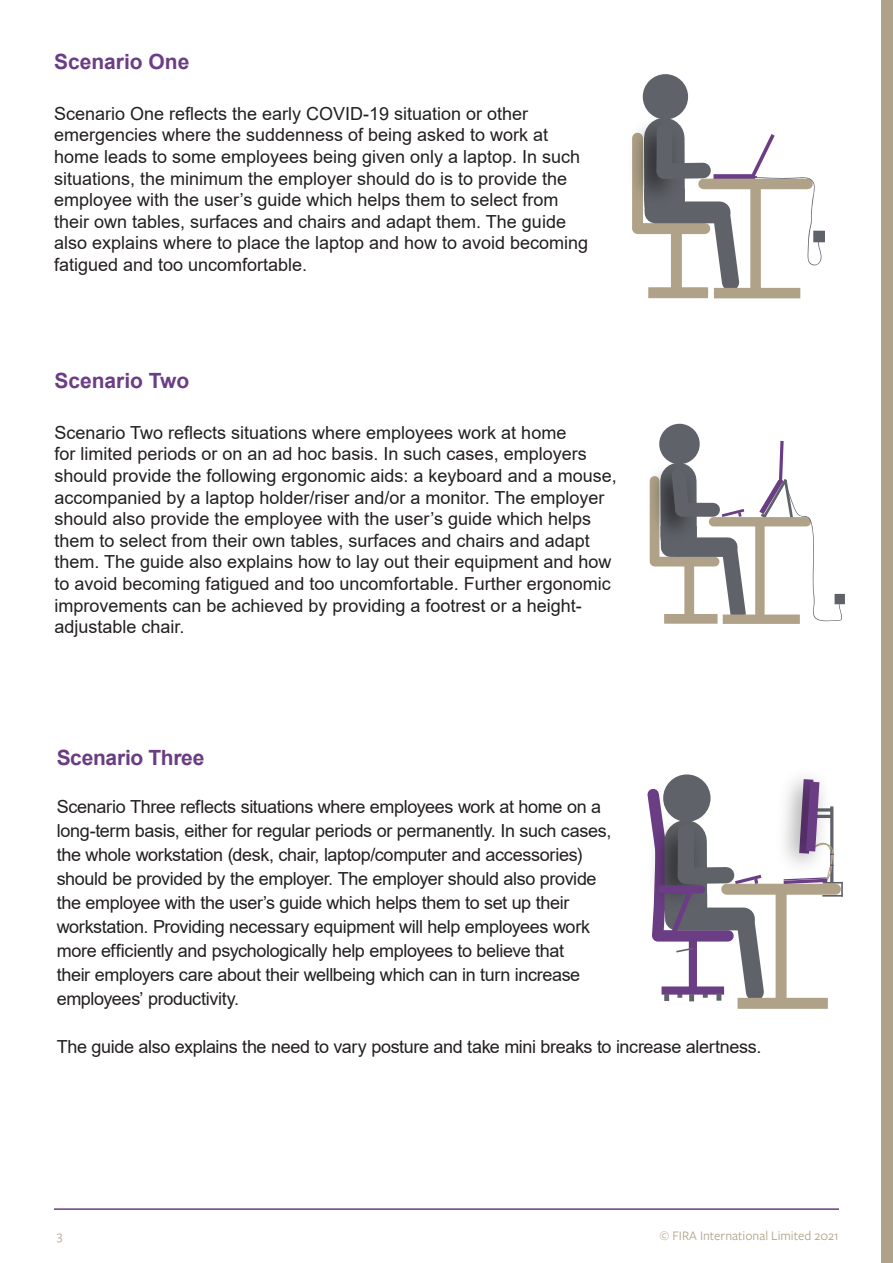
<style>
.page{position:relative;width:893px;height:1263px;background:#fff}
.page>*{position:absolute;margin:0;border:0;box-sizing:border-box;transform-origin:0 0}
.FIRA_section_heading{font:700 21px "Arial";color:#6b3d84}
.FIRA_body_heading{font:700 21px "Arial";letter-spacing:-.015em;color:#6a3d83}
.FIRA_section_heading-2{font:18px/21.6px "Arial";color:#231f20}
.FIRA_body_heading-2{font:18px/24px "Arial";letter-spacing:-.02em;color:#231f20}
.t1{font:13.5px "Freight Sans Pro";color:#b0a288}
</style>
<div class="page">
<hr style="left:54px;top:1208px;width:785px;height:2px;background:#6a3d83">
<div style="left:881px;top:0;width:12px;height:1263px;background:#b0a288"></div>
<div style="left:632px;top:138px;width:11px;height:89px;background:#b0a288"></div>
<div style="left:638px;top:223px;width:67px;height:11px;background:#b0a288"></div>
<img style="left:632px;top:109px;width:53px;height:108px">
<svg style="left:645px;top:130px;width:178px;height:169px"></svg>
<div style="left:814px;top:231px;width:10px;height:10px;background:#5f6369"></div>
<div style="left:813px;top:231px;width:12px;height:11px;border:2px solid #5f6369"></div>
<div style="left:645px;top:77px;width:40px;height:40px;background:#5f6369;border-radius:50%"></div>
<div style="left:643px;top:74px;width:45px;height:45px;border:6px solid #5f6369;border-radius:50%"></div>
<div style="left:650px;top:481px;width:9px;height:80px;background:#b0a288"></div>
<div style="left:655px;top:557px;width:60px;height:9px;background:#b0a288"></div>
<img style="left:649px;top:472px;width:12px;height:78px">
<div style="left:662px;top:426px;width:35px;height:36px;background:#5f6369;border-radius:50%"></div>
<div style="left:659px;top:424px;width:41px;height:40px;border:5px solid #5f6369;border-radius:50%"></div>
<svg style="left:661px;top:438px;width:181px;height:186px"></svg>
<div style="left:835px;top:595px;width:9px;height:8px;background:#5f6369"></div>
<div style="left:835px;top:594px;width:10px;height:10px;border:1px solid #5f6369"></div>
<svg style="left:647px;top:774px;width:196px;height:235px"></svg>
<p class="FIRA_section_heading" style="left:54px;top:47px;width:137px">Scenario One</p>
<p class="FIRA_section_heading-2" style="left:54px;top:102px;width:536px">Scenario One reflects the early COVID-19 situation or other emergencies where the suddenness of being asked to work at home leads to some employees being given only a laptop. In such situations, the minimum the employer should do is to provide the employee with the user’s guide which helps them to select from their own tables, surfaces and chairs and adapt them. The guide also explains where to place the laptop and how to avoid becoming fatigued and too uncomfortable.</p>
<p class="FIRA_section_heading" style="left:54px;top:366px;width:136px">Scenario Two</p>
<p class="FIRA_section_heading-2" style="left:54px;top:422px;width:564px">Scenario Two reflects situations where employees work at home<br>for limited periods or on an ad hoc basis. In such cases, employers should provide the following ergonomic aids: a keyboard and a mouse, accompanied by a laptop holder/riser and/or a monitor. The employer should also provide the employee with the user’s guide which helps them to select from their own tables, surfaces and chairs and adapt them. The guide also explains how to lay out their equipment and how to avoid becoming fatigued and too uncomfortable. Further ergonomic improvements can be achieved by providing a footrest or a height&shy;adjustable chair.</p>
<p class="FIRA_body_heading" style="left:57px;top:743px;width:149px">Scenario Three</p>
<p class="FIRA_body_heading-2" style="left:57px;top:795px;width:556px">Scenario Three reflects situations where employees work at home on a long-term basis, either for regular periods or permanently. In such cases, the whole workstation (desk, chair, laptop/computer and accessories) should be provided by the employer. The employer should also provide the employee with the user’s guide which helps them to set up their workstation. Providing necessary equipment will help employees work more efficiently and psychologically help employees to believe that<br>their employers care about their wellbeing which can in turn increase employees’ productivity.</p>
<p class="FIRA_body_heading-2" style="left:57px;top:1035px;width:706px">The guide also explains the need to vary posture and take mini breaks to increase alertness.</p>
<p class="t1" style="left:57px;top:1226px;width:7px">3</p>
<p class="t1" style="left:660px;top:1226px;width:180px">© FIRA International Limited 2021</p>
</div>
